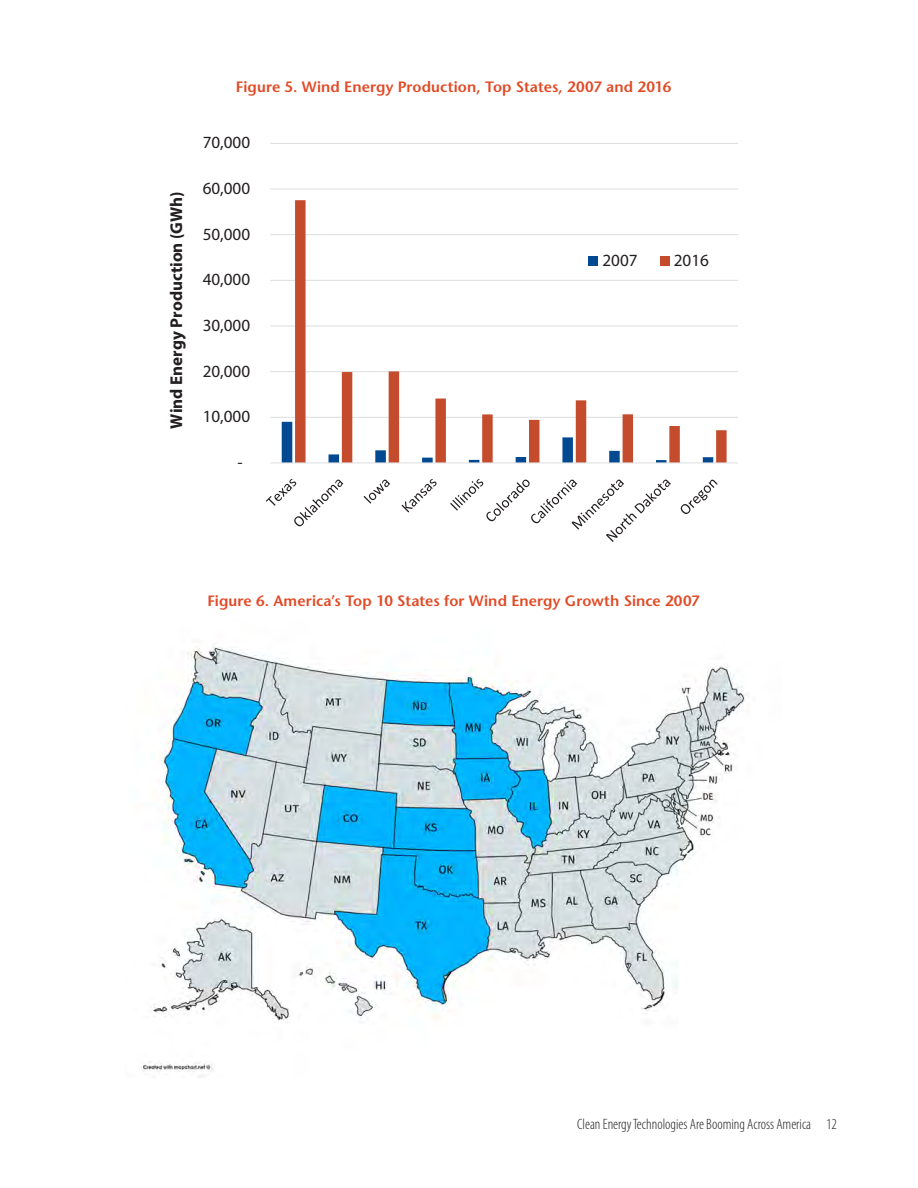
<style>
.page{position:relative;width:918px;height:1188px;background:#fff}
.page>*{position:absolute;margin:0;border:0;box-sizing:border-box;transform-origin:0 0}
.t1{font:17.1px "Myriad Pro";color:#231f20}
.t2{font:700 17.1px "Myriad Pro";color:#231f20}
.Figure_and_Table_Hea{font:600 15px "Stone Sans";letter-spacing:.005em;color:#e24a25}
.t3{font:300 condensed 15px "Myriad Pro";color:#231f20}
</style>
<div class="page">
<hr style="left:270px;top:417px;width:468px;height:1px;background:#dcdddf">
<hr style="left:270px;top:371px;width:468px;height:1px;background:#dcdddf">
<hr style="left:270px;top:326px;width:468px;height:1px;background:#dcdddf">
<hr style="left:270px;top:280px;width:468px;height:1px;background:#dcdddf">
<hr style="left:270px;top:234px;width:468px;height:1px;background:#dcdddf">
<hr style="left:270px;top:189px;width:468px;height:1px;background:#dcdddf">
<hr style="left:270px;top:143px;width:468px;height:1px;background:#dcdddf">
<svg style="left:282px;top:422px;width:13px;height:41px"></svg>
<svg style="left:295px;top:200px;width:432px;height:263px"></svg>
<hr style="left:270px;top:463px;width:468px;height:1px;background:#dcdddf">
<svg style="left:266px;top:479px;width:77px;height:47px"></svg>
<svg style="left:364px;top:480px;width:26px;height:24px"></svg>
<svg style="left:402px;top:479px;width:35px;height:33px"></svg>
<svg style="left:450px;top:479px;width:221px;height:63px"></svg>
<svg style="left:681px;top:480px;width:37px;height:34px"></svg>
<div style="left:589px;top:256px;width:9px;height:9px;background:#014990"></div>
<div style="left:660px;top:256px;width:9px;height:9px;background:#c44c2c"></div>
<img style="left:143px;top:645px;width:603px;height:432px">
<p class="t2" style="left:165px;top:429px;width:239px;rotate:-90deg">Wind Energy Production (GWh)</p>
<p class="Figure_and_Table_Hea" style="left:236px;top:78px;width:437px">Figure 5. Wind Energy Production, Top States, 2007 and 2016</p>
<p class="t1" style="left:203px;top:132px;width:49px">70,000</p>
<p class="t1" style="left:203px;top:178px;width:49px">60,000</p>
<p class="t1" style="left:203px;top:223px;width:49px">50,000</p>
<p class="t1" style="left:203px;top:269px;width:49px">40,000</p>
<p class="t1" style="left:203px;top:315px;width:49px">30,000</p>
<p class="t1" style="left:203px;top:360px;width:49px">20,000</p>
<p class="t1" style="left:203px;top:406px;width:49px">10,000</p>
<p class="t1" style="left:237px;top:452px;width:7px">-</p>
<p class="t1" style="left:603px;top:250px;width:37px">2007</p>
<p class="t1" style="left:674px;top:250px;width:37px">2016</p>
<p class="Figure_and_Table_Hea" style="left:207px;top:592px;width:494px">Figure 6. America’s Top 10 States for Wind Energy Growth Since 2007</p>
<p class="t3" style="left:577px;top:1116px;width:261px">Clean Energy Technologies Are Booming Across America 12</p>
</div>
